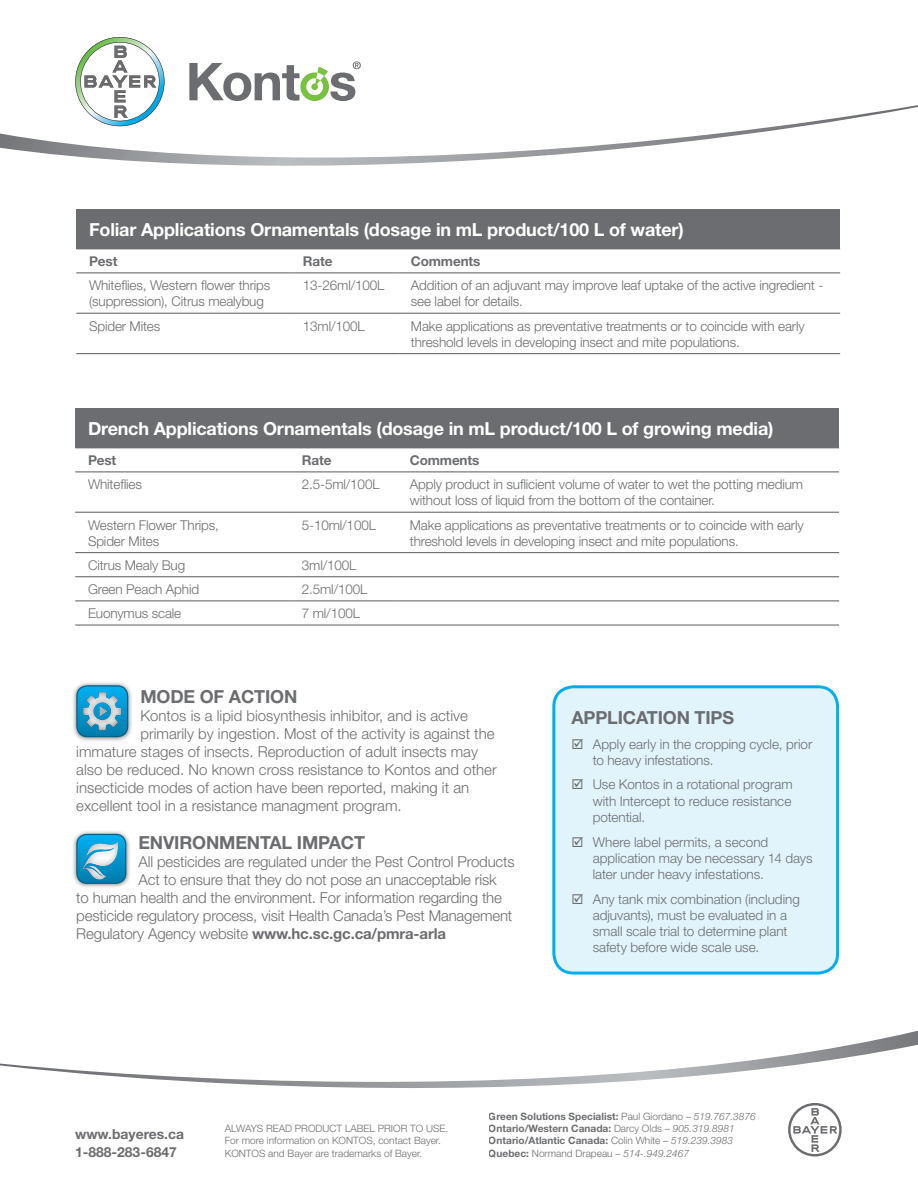
<style>
.page{position:relative;width:918px;height:1188px;background:#fff}
.page>*{position:absolute;margin:0;border:0;box-sizing:border-box;transform-origin:0 0}
.t1{font:700 18px "Helvetica Neue";letter-spacing:-.01em;color:#fff}
.H_List{font:700 18px "Helvetica Neue";letter-spacing:-.01em;color:#6c6d70}
.t2{font:300 15px "Helvetica Neue";color:#6c6d70}
.t3{font:700 15px "Helvetica Neue";letter-spacing:-.01em;color:#6c6d70}
.t4{font:700 13.95px "Helvetica Neue";color:#6c6d70}
.chart_text{font:300 13.5px/16.2px "Helvetica Neue";letter-spacing:-.01em;color:#6c6d70}
.chart_text-2{font:700 13.5px "Helvetica Neue";letter-spacing:-.01em;color:#6c6d70}
.t5{font:700 10.2px/12.1px "Helvetica Neue";color:#6c6d70}
.t6{font:300 10.2px/12.1px "Helvetica Neue";color:#6c6d70}
.s1{font-weight:300}
.s2{font-weight:300;font-style:italic}
</style>
<div class="page">
<div style="left:72px;top:829px;width:59px;height:60px;background:#f8f7f8"></div>
<svg style="left:73px;top:832px;width:56px;height:55px"></svg>
<div style="left:72px;top:681px;width:61px;height:61px;background:#231f20;opacity:.58"></div>
<div style="left:76px;top:685px;width:52px;height:52px;border:1px solid #006086;border-radius:10px"></div>
<svg style="left:77px;top:686px;width:51px;height:51px"></svg>
<div style="left:81px;top:691px;width:42px;height:42px;background:#231f20;opacity:.64"></div>
<div style="left:554px;top:687px;width:284px;height:286px;background:#e1f4fc;border-radius:20px"></div>
<div style="left:552px;top:685px;width:287px;height:290px;border:3px solid #00aeef;border-radius:20px"></div>
<svg style="left:788px;top:1103px;width:54px;height:54px"></svg>
<svg style="left:0;top:1031px;width:918px;height:57px"></svg>
<svg style="left:0;top:105px;width:918px;height:61px"></svg>
<div style="left:76px;top:209px;width:764px;height:40px;background:#6c6d70"></div>
<hr style="left:76px;top:272px;width:214px;height:1px;background:#6c6d70">
<hr style="left:290px;top:272px;width:108px;height:1px;background:#6c6d70">
<hr style="left:398px;top:272px;width:442px;height:1px;background:#6c6d70">
<hr style="left:76px;top:313px;width:214px;height:1px;background:#6c6d70">
<hr style="left:290px;top:313px;width:108px;height:1px;background:#6c6d70">
<hr style="left:398px;top:313px;width:442px;height:1px;background:#6c6d70">
<hr style="left:76px;top:353px;width:214px;height:1px;background:#6c6d70">
<hr style="left:290px;top:353px;width:108px;height:1px;background:#6c6d70">
<hr style="left:398px;top:353px;width:442px;height:1px;background:#6c6d70">
<div style="left:75px;top:408px;width:764px;height:40px;background:#6c6d70"></div>
<hr style="left:75px;top:471px;width:214px;height:1px;background:#6c6d70">
<hr style="left:289px;top:471px;width:108px;height:1px;background:#6c6d70">
<hr style="left:397px;top:471px;width:442px;height:1px;background:#6c6d70">
<hr style="left:75px;top:512px;width:214px;height:1px;background:#6c6d70">
<hr style="left:289px;top:512px;width:108px;height:1px;background:#6c6d70">
<hr style="left:397px;top:512px;width:442px;height:1px;background:#6c6d70">
<hr style="left:75px;top:552px;width:214px;height:1px;background:#6c6d70">
<hr style="left:289px;top:552px;width:108px;height:1px;background:#6c6d70">
<hr style="left:397px;top:552px;width:442px;height:1px;background:#6c6d70">
<hr style="left:75px;top:576px;width:214px;height:1px;background:#6c6d70">
<hr style="left:289px;top:576px;width:108px;height:1px;background:#6c6d70">
<hr style="left:397px;top:576px;width:442px;height:1px;background:#6c6d70">
<hr style="left:75px;top:600px;width:214px;height:1px;background:#6c6d70">
<hr style="left:289px;top:600px;width:108px;height:1px;background:#6c6d70">
<hr style="left:397px;top:600px;width:442px;height:1px;background:#6c6d70">
<hr style="left:75px;top:624px;width:214px;height:2px;background:#6c6d70">
<hr style="left:289px;top:624px;width:108px;height:2px;background:#6c6d70">
<hr style="left:397px;top:624px;width:442px;height:2px;background:#6c6d70">
<svg style="left:75px;top:37px;width:90px;height:89px"></svg>
<svg style="left:189px;top:61px;width:172px;height:40px"></svg>
<div style="left:311px;top:83px;width:7px;height:7px;background:#79c142;border-radius:50%"></div>
<h2 class="t1" style="left:89px;top:219px;width:596px">Foliar Applications Ornamentals (dosage in mL product/100 L of water)</h2>
<p class="chart_text-2" style="left:89px;top:253px;width:30px">Pest</p>
<p class="chart_text-2" style="left:303px;top:253px;width:31px">Rate</p>
<p class="chart_text-2" style="left:411px;top:253px;width:71px">Comments</p>
<p class="chart_text" style="left:89px;top:277px;width:183px">Whiteflies, Western flower thrips (suppression), Citrus mealybug</p>
<p class="chart_text" style="left:303px;top:277px;width:83px">13-26ml/100L</p>
<p class="chart_text" style="left:411px;top:277px;width:414px">Addition of an adjuvant may improve leaf uptake of the active ingredient - see label for details.</p>
<p class="chart_text" style="left:89px;top:317px;width:73px">Spider Mites</p>
<p class="chart_text" style="left:303px;top:317px;width:63px">13ml/100L</p>
<p class="chart_text" style="left:411px;top:317px;width:395px">Make applications as preventative treatments or to coincide with early threshold levels in developing insect and mite populations.</p>
<h2 class="t1" style="left:88px;top:418px;width:687px">Drench Applications Ornamentals (dosage in mL product/100 L of growing media)</h2>
<p class="chart_text-2" style="left:88px;top:452px;width:30px">Pest</p>
<p class="chart_text-2" style="left:302px;top:452px;width:31px">Rate</p>
<p class="chart_text-2" style="left:410px;top:452px;width:71px">Comments</p>
<p class="chart_text" style="left:88px;top:476px;width:55px">Whiteflies</p>
<p class="chart_text" style="left:302px;top:476px;width:79px">2.5-5ml/100L</p>
<p class="chart_text" style="left:410px;top:476px;width:395px">Apply product in suflicient volume of water to wet the potting medium without loss of liquid from the bottom of the container.</p>
<p class="chart_text" style="left:88px;top:516px;width:132px">Western Flower Thrips,<br>Spider Mites</p>
<p class="chart_text" style="left:302px;top:516px;width:76px">5-10ml/100L</p>
<p class="chart_text" style="left:410px;top:516px;width:395px">Make applications as preventative treatments or to coincide with early threshold levels in developing insect and mite populations.</p>
<p class="chart_text" style="left:88px;top:557px;width:99px">Citrus Mealy Bug</p>
<p class="chart_text" style="left:302px;top:557px;width:56px">3ml/100L</p>
<p class="chart_text" style="left:88px;top:581px;width:113px">Green Peach Aphid</p>
<p class="chart_text" style="left:302px;top:581px;width:67px">2.5ml/100L</p>
<p class="chart_text" style="left:88px;top:605px;width:95px">Euonymus scale</p>
<p class="chart_text" style="left:302px;top:605px;width:60px">7 ml/100L</p>
<h2 class="H_List" style="left:140px;top:685px;width:158px">MODE OF ACTION</h2>
<p class="t2" style="left:140px;top:706px;width:329px">Kontos is a lipid biosynthesis inhibitor, and is active</p>
<p class="t2" style="left:140px;top:724px;width:356px">primarily by ingestion. Most of the activity is against the</p>
<p class="t2" style="left:76px;top:742px;width:403px">immature stages of insects. Reproduction of adult insects may</p>
<p class="t2" style="left:76px;top:760px;width:422px">also be reduced. No known cross resistance to Kontos and other</p>
<p class="t2" style="left:76px;top:778px;width:394px">insecticide modes of action have been reported, making it an</p>
<p class="t2" style="left:76px;top:796px;width:327px">excellent tool in a resistance managment program.</p>
<h2 class="H_List" style="left:138px;top:832px;width:228px">ENVIRONMENTAL IMPACT</h2>
<p class="t2" style="left:138px;top:853px;width:378px">All pesticides are regulated under the Pest Control Products</p>
<p class="t2" style="left:138px;top:871px;width:360px">Act to ensure that they do not pose an unacceptable risk</p>
<p class="t2" style="left:76px;top:889px;width:427px">to human health and the environment. For information regarding the</p>
<p class="t2" style="left:76px;top:907px;width:438px">pesticide regulatory process, visit Health Canada’s Pest Management</p>
<p class="t3" style="left:76px;top:925px;width:371px"><span class="s1">Regulatory Agency website</span> www.hc.sc.gc.ca/pmra-arla</p>
<p class="H_List" style="left:571px;top:706px;width:164px">APPLICATION TIPS</p>
<p class="chart_text" style="left:593px;top:735px;width:221px">Apply early in the cropping cycle, prior to heavy infestations.</p>
<p class="chart_text" style="left:593px;top:776px;width:201px;text-align:justify">Use Kontos in a rotational program with Intercept to reduce resistance potential.</p>
<p class="chart_text" style="left:593px;top:833px;width:221px">Where label permits, a second application may be necessary 14 days later under heavy infestations.</p>
<p class="chart_text" style="left:593px;top:890px;width:209px">Any tank mix combination (including adjuvants), must be evaluated in a small scale trial to determine plant safety before wide scale use.</p>
<p class="t4" style="left:75px;top:1126px;width:111px">www.bayeres.ca</p>
<p class="t4" style="left:75px;top:1143px;width:103px">1-888-283-6847</p>
<p class="t6" style="left:225px;top:1122px;width:225px">ALWAYS READ PRODUCT LABEL PRIOR TO USE.<br>For more information on KONTOS, contact Bayer.<br>KONTOS and Bayer are trademarks of Bayer.</p>
<p class="t5" style="left:489px;top:1110px;width:269px">Green Solutions Specialist: <span class="s1">Paul Giordano –</span> <span class="s2">519.767.3876<br></span>Ontario/Western Canada: <span class="s1">Darcy Olds –</span> <span class="s2">905.319.8981<br></span>Ontario/Atlantic Canada: <span class="s1">Colin White –</span> <span class="s2">519.239.3983<br></span>Quebec: <span class="s1">Normand Drapeau –</span> <span class="s2">514-.949.2467</span></p>
</div>
